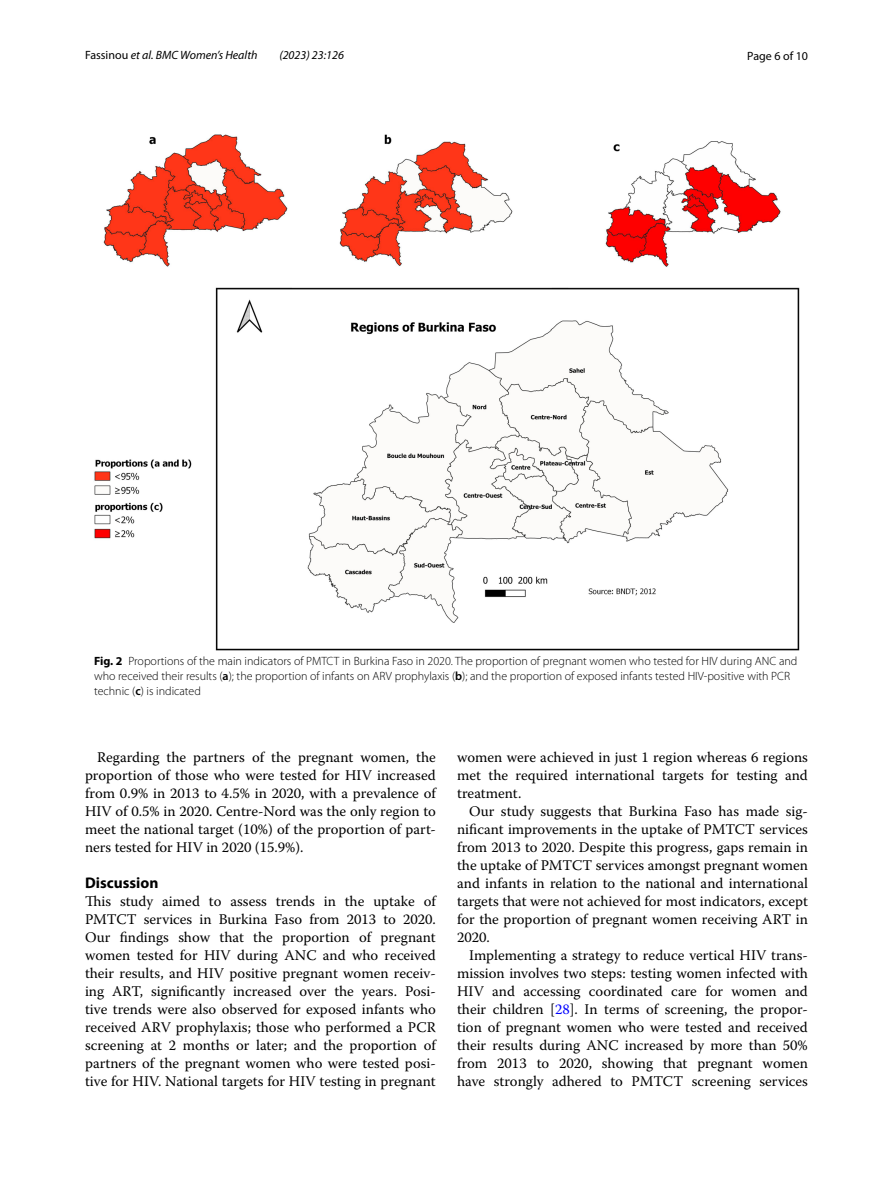
<style>
.page{position:relative;width:893px;height:1187px;background:#fff}
.page>*{position:absolute;margin:0;border:0;box-sizing:border-box;transform-origin:0 0}
.t1{font:700 15.45px "Myriad Pro";color:#000}
.t2{font:14.7px/18px "Warnock Pro";color:#000;text-align:justify}
.t3{font:300 12px/15px "Myriad Pro";color:#000}
.t4{font:italic 12px "Myriad Pro";color:#000}
.t5{font:12px "Myriad Pro";color:#000}
.s1{font-style:normal}
.s2{font-weight:700}
.s3{font-weight:600}
.s4{color:#00f}
</style>
<div class="page">
<img style="left:94px;top:134px;width:705px;height:516px">
<p class="t4" style="left:85px;top:48px;width:174px"><span class="s1">Fassinou</span> et al. BMC Women’s Health</p>
<p class="t4" style="left:279px;top:48px;width:66px">(2023) 23:126</p>
<p class="t5" style="left:747px;top:48px;width:62px">Page 6 of 10</p>
<p class="t3" style="left:94px;top:654px;width:705px"><span class="s2">Fig. 2</span> Proportions of the main indicators of PMTCT in Burkina Faso in 2020. The proportion of pregnant women who tested for HIV during ANC and who received their results (<span class="s3">a</span>); the proportion of infants on ARV prophylaxis (<span class="s3">b</span>); and the proportion of exposed infants tested HIV-positive with PCR technic (<span class="s3">c</span>) is indicated</p>
<p class="t2" style="left:85px;top:747px;width:352px;text-indent:12px">Regarding the partners of the pregnant women, the proportion of those who were tested for HIV increased from 0.9% in 2013 to 4.5% in 2020, with a prevalence of HIV of 0.5% in 2020. Centre-Nord was the only region to meet the national target (10%) of the proportion of part&shy;ners tested for HIV in 2020 (15.9%).</p>
<p class="t1" style="left:85px;top:872px;width:75px">Discussion</p>
<p class="t2" style="left:85px;top:891px;width:352px">This study aimed to assess trends in the uptake of PMTCT services in Burkina Faso from 2013 to 2020.<br>Our findings show that the proportion of pregnant women tested for HIV during ANC and who received their results, and HIV positive pregnant women receiv&shy;ing ART, significantly increased over the years. Posi&shy;tive trends were also observed for exposed infants who received ARV prophylaxis; those who performed a PCR screening at 2 months or later; and the proportion of partners of the pregnant women who were tested posi&shy;tive for HIV. National targets for HIV testing in pregnant</p>
<p class="t2" style="left:457px;top:747px;width:352px">women were achieved in just 1 region whereas 6 regions met the required international targets for testing and treatment.</p>
<p class="t2" style="left:457px;top:801px;width:352px;text-indent:12px">Our study suggests that Burkina Faso has made sig&shy;nificant improvements in the uptake of PMTCT services from 2013 to 2020. Despite this progress, gaps remain in the uptake of PMTCT services amongst pregnant women and infants in relation to the national and international targets that were not achieved for most indicators, except for the proportion of pregnant women receiving ART in 2020.</p>
<p class="t2" style="left:457px;top:945px;width:352px;text-indent:12px">Implementing a strategy to reduce vertical HIV trans&shy;mission involves two steps: testing women infected with HIV and accessing coordinated care for women and their children [<span class="s4">28</span>]. In terms of screening, the propor&shy;tion of pregnant women who were tested and received their results during ANC increased by more than 50% from 2013 to 2020, showing that pregnant women have strongly adhered to PMTCT screening services</p>
</div>
